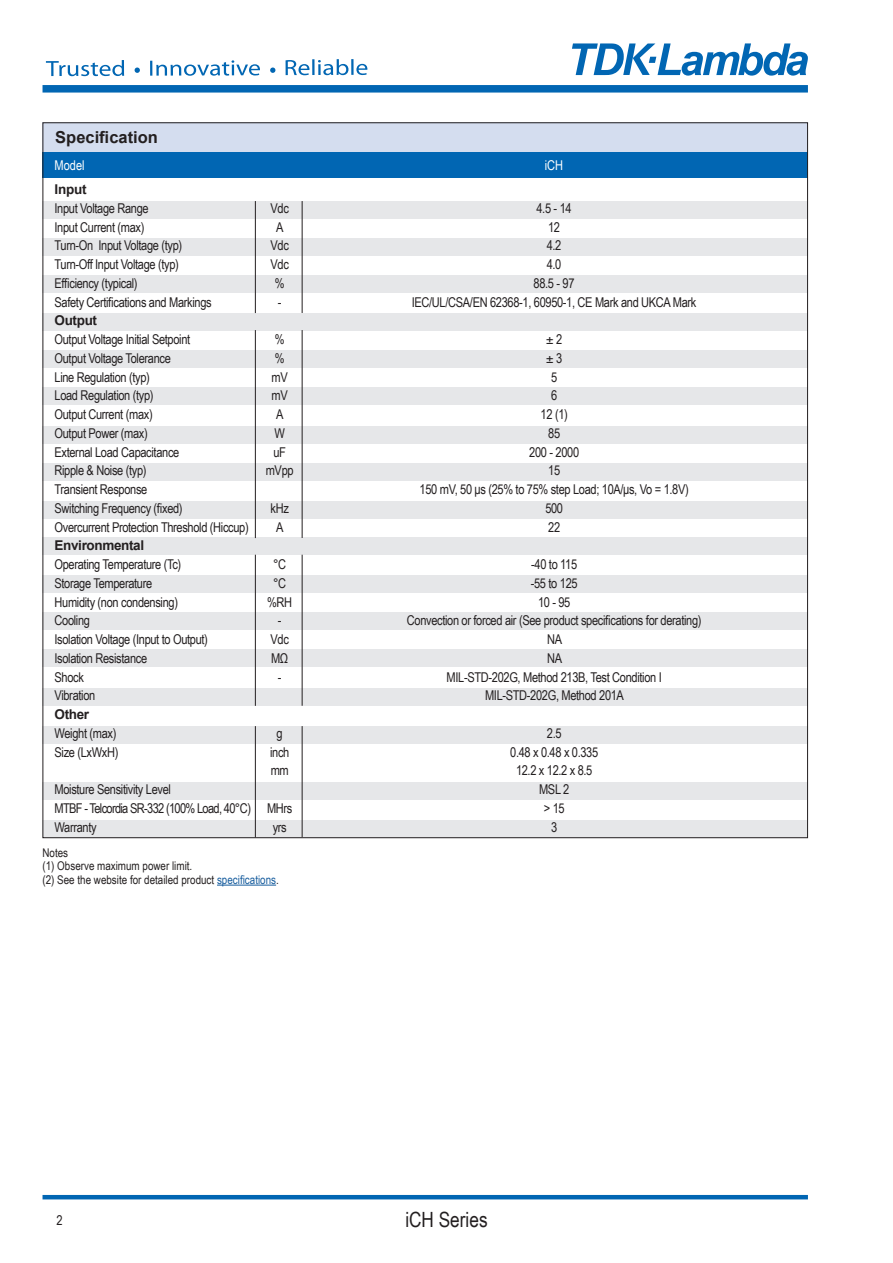
<style>
.page{position:relative;width:893px;height:1263px;background:#fff}
.page>*{position:absolute;margin:0;border:0;box-sizing:border-box;transform-origin:0 0}
.t1{font:21px "Arial Narrow";color:#231f20}
.t2{font:700 16.5px "Arial";color:#231f20}
.t3{font:13.5px/18.8px "Arial Narrow";letter-spacing:-.025em;color:#231f20}
.t4{font:13.5px "Arial Narrow";letter-spacing:-.05em;color:#231f20}
.t5{font:13.5px "Arial Narrow";color:#fff}
.t6{font:700 13.5px "Arial";letter-spacing:-.025em;color:#231f20}
.t7{font:12px "Arial Narrow";color:#231f20}
.s1{font-family:"Arial";font-weight:700}
.s2{color:#175d9e}
</style>
<div class="page">
<hr style="left:43px;top:1195px;width:765px;height:4px;background:#0166b3">
<div style="left:43px;top:85px;width:765px;height:8px;background:#0166b3"></div>
<svg style="left:572px;top:43px;width:236px;height:33px"></svg>
<hr style="left:217px;top:885px;width:59px;height:1px;background:#175d9e">
<div style="left:43px;top:122px;width:765px;height:30px;background:#d4ddef"></div>
<div style="left:43px;top:152px;width:765px;height:26px;background:#0166b3"></div>
<div style="left:43px;top:201px;width:765px;height:17px;background:#e6e7e9"></div>
<div style="left:43px;top:502px;width:765px;height:17px;background:#e6e7e9"></div>
<div style="left:43px;top:238px;width:765px;height:17px;background:#e6e7e9"></div>
<div style="left:43px;top:276px;width:765px;height:17px;background:#e6e7e9"></div>
<div style="left:43px;top:313px;width:765px;height:17px;background:#e6e7e9"></div>
<div style="left:43px;top:538px;width:765px;height:17px;background:#e6e7e9"></div>
<div style="left:43px;top:689px;width:765px;height:17px;background:#e6e7e9"></div>
<div style="left:43px;top:350px;width:765px;height:17px;background:#e6e7e9"></div>
<div style="left:43px;top:575px;width:765px;height:17px;background:#e6e7e9"></div>
<div style="left:43px;top:726px;width:765px;height:17px;background:#e6e7e9"></div>
<div style="left:43px;top:388px;width:765px;height:17px;background:#e6e7e9"></div>
<div style="left:43px;top:612px;width:765px;height:17px;background:#e6e7e9"></div>
<div style="left:43px;top:782px;width:765px;height:17px;background:#e6e7e9"></div>
<div style="left:43px;top:649px;width:765px;height:17px;background:#e6e7e9"></div>
<div style="left:43px;top:820px;width:765px;height:17px;background:#e6e7e9"></div>
<div style="left:43px;top:426px;width:765px;height:17px;background:#e6e7e9"></div>
<div style="left:43px;top:463px;width:765px;height:17px;background:#e6e7e9"></div>
<hr style="left:302px;top:201px;width:1px;height:112px;background:#231f20">
<hr style="left:302px;top:330px;width:1px;height:208px;background:#231f20">
<hr style="left:302px;top:555px;width:1px;height:151px;background:#231f20">
<hr style="left:302px;top:726px;width:1px;height:111px;background:#231f20">
<hr style="left:255px;top:201px;width:1px;height:112px;background:#231f20">
<hr style="left:255px;top:330px;width:1px;height:208px;background:#231f20">
<hr style="left:255px;top:555px;width:1px;height:151px;background:#231f20">
<hr style="left:255px;top:726px;width:1px;height:111px;background:#231f20">
<svg style="left:46px;top:60px;width:78px;height:16px"></svg>
<svg style="left:150px;top:60px;width:110px;height:16px"></svg>
<svg style="left:286px;top:60px;width:23px;height:15px"></svg>
<hr style="left:312px;top:59px;width:3px;height:16px;background:#0166b3">
<svg style="left:318px;top:59px;width:30px;height:16px"></svg>
<hr style="left:351px;top:59px;width:3px;height:16px;background:#0166b3">
<svg style="left:356px;top:64px;width:11px;height:11px"></svg>
<svg style="left:135px;top:68px;width:5px;height:5px"></svg>
<svg style="left:270px;top:68px;width:5px;height:5px"></svg>
<p class="t2" style="left:55px;top:125px;width:104px">Specification</p>
<p class="t5" style="left:55px;top:155px;width:32px">Model</p>
<p class="t5" style="left:545px;top:155px;width:20px">iCH</p>
<p class="t6" style="left:55px;top:180px;width:33px">Input</p>
<p class="t3" style="left:55px;top:198px;width:96px">Input Voltage Range</p>
<p class="t3" style="left:270px;top:198px;width:20px">Vdc</p>
<p class="t3" style="left:536px;top:198px;width:37px">4.5 - 14</p>
<p class="t3" style="left:55px;top:217px;width:91px">Input Current (max)</p>
<p class="t3" style="left:276px;top:217px;width:9px">A</p>
<p class="t3" style="left:548px;top:217px;width:13px">12</p>
<p class="t3" style="left:55px;top:236px;width:129px">Turn-On Input Voltage (typ)</p>
<p class="t3" style="left:270px;top:236px;width:20px">Vdc</p>
<p class="t3" style="left:547px;top:236px;width:16px">4.2</p>
<p class="t3" style="left:55px;top:254px;width:126px">Turn-Off Input Voltage (typ)</p>
<p class="t3" style="left:270px;top:254px;width:20px">Vdc</p>
<p class="t3" style="left:547px;top:254px;width:16px">4.0</p>
<p class="t3" style="left:55px;top:273px;width:85px">Efficiency (typical)</p>
<p class="t3" style="left:275px;top:273px;width:11px">%</p>
<p class="t3" style="left:534px;top:273px;width:42px">88.5 - 97</p>
<p class="t3" style="left:55px;top:292px;width:159px">Safety Certifications and Markings</p>
<p class="t3" style="left:278px;top:292px;width:5px">-</p>
<p class="t3" style="left:412px;top:292px;width:286px">IEC/UL/CSA/EN 62368-1, 60950-1, CE Mark and UKCA Mark</p>
<p class="t3" style="left:55px;top:311px;width:137px"><span class="s1">Output<br></span>Output Voltage Initial Setpoint</p>
<p class="t3" style="left:275px;top:329px;width:11px">%</p>
<p class="t3" style="left:546px;top:329px;width:17px">± 2</p>
<p class="t3" style="left:55px;top:348px;width:118px">Output Voltage Tolerance</p>
<p class="t3" style="left:275px;top:348px;width:11px">%</p>
<p class="t3" style="left:546px;top:348px;width:17px">± 3</p>
<p class="t3" style="left:55px;top:367px;width:97px">Line Regulation (typ)</p>
<p class="t3" style="left:272px;top:367px;width:18px">mV</p>
<p class="t3" style="left:551px;top:367px;width:8px">5</p>
<p class="t3" style="left:55px;top:386px;width:101px">Load Regulation (typ)</p>
<p class="t3" style="left:272px;top:386px;width:18px">mV</p>
<p class="t3" style="left:551px;top:386px;width:8px">6</p>
<p class="t3" style="left:55px;top:404px;width:100px">Output Current (max)</p>
<p class="t3" style="left:276px;top:404px;width:9px">A</p>
<p class="t3" style="left:541px;top:404px;width:29px">12 (1)</p>
<p class="t3" style="left:55px;top:423px;width:95px">Output Power (max)</p>
<p class="t3" style="left:274px;top:423px;width:12px">W</p>
<p class="t3" style="left:548px;top:423px;width:13px">85</p>
<p class="t3" style="left:55px;top:442px;width:126px">External Load Capacitance</p>
<p class="t3" style="left:273px;top:442px;width:14px">uF</p>
<p class="t3" style="left:529px;top:442px;width:51px">200 - 2000</p>
<p class="t3" style="left:55px;top:461px;width:94px">Ripple &amp; Noise (typ)</p>
<p class="t3" style="left:266px;top:461px;width:29px">mVpp</p>
<p class="t3" style="left:548px;top:461px;width:13px">15</p>
<p class="t3" style="left:55px;top:479px;width:94px">Transient Response</p>
<p class="t3" style="left:420px;top:479px;width:271px">150 mV, 50 μs (25% to 75% step Load; 10A/μs, Vo = 1.8V)</p>
<p class="t3" style="left:55px;top:498px;width:130px">Switching Frequency (fixed)</p>
<p class="t3" style="left:270px;top:498px;width:20px">kHz</p>
<p class="t3" style="left:545px;top:498px;width:19px">500</p>
<p class="t3" style="left:55px;top:517px;width:196px">Overcurrent Protection Threshold (Hiccup)</p>
<p class="t3" style="left:276px;top:517px;width:9px">A</p>
<p class="t3" style="left:548px;top:517px;width:13px">22</p>
<p class="t3" style="left:55px;top:536px;width:128px"><span class="s1">Environmental<br></span>Operating Temperature (Tc)</p>
<p class="t3" style="left:273px;top:554px;width:15px">°C</p>
<p class="t3" style="left:531px;top:554px;width:48px">-40 to 115</p>
<p class="t3" style="left:55px;top:573px;width:99px">Storage Temperature</p>
<p class="t3" style="left:273px;top:573px;width:15px">°C</p>
<p class="t3" style="left:531px;top:573px;width:48px">-55 to 125</p>
<p class="t3" style="left:55px;top:592px;width:125px">Humidity (non condensing)</p>
<p class="t3" style="left:267px;top:592px;width:27px">%RH</p>
<p class="t3" style="left:538px;top:592px;width:34px">10 - 95</p>
<p class="t3" style="left:55px;top:611px;width:37px">Cooling</p>
<p class="t3" style="left:278px;top:611px;width:5px">-</p>
<p class="t3" style="left:407px;top:611px;width:296px">Convection or forced air (See product specifications for derating)</p>
<p class="t3" style="left:55px;top:629px;width:155px">Isolation Voltage (Input to Output)</p>
<p class="t3" style="left:270px;top:629px;width:20px">Vdc</p>
<p class="t3" style="left:547px;top:629px;width:17px">NA</p>
<p class="t3" style="left:55px;top:648px;width:94px">Isolation Resistance</p>
<p class="t3" style="left:271px;top:648px;width:19px">MΩ</p>
<p class="t3" style="left:547px;top:648px;width:17px">NA</p>
<p class="t3" style="left:55px;top:667px;width:31px">Shock</p>
<p class="t3" style="left:278px;top:667px;width:5px">-</p>
<p class="t3" style="left:447px;top:667px;width:217px">MIL-STD-202G, Method 213B, Test Condition I</p>
<p class="t3" style="left:55px;top:686px;width:42px">Vibration</p>
<p class="t3" style="left:485px;top:686px;width:140px">MIL-STD-202G, Method 201A</p>
<p class="t3" style="left:55px;top:704px;width:63px"><span class="s1">Other<br></span>Weight (max)</p>
<p class="t3" style="left:277px;top:723px;width:8px">g</p>
<p class="t3" style="left:547px;top:723px;width:16px">2.5</p>
<p class="t3" style="left:55px;top:742px;width:65px">Size (LxWxH)</p>
<p class="t3" style="left:270px;top:742px;width:21px">inch</p>
<p class="t3" style="left:510px;top:742px;width:90px">0.48 x 0.48 x 0.335</p>
<p class="t3" style="left:271px;top:761px;width:20px">mm</p>
<p class="t3" style="left:516px;top:761px;width:78px">12.2 x 12.2 x 8.5</p>
<p class="t3" style="left:55px;top:779px;width:118px">Moisture Sensitivity Level</p>
<p class="t3" style="left:539px;top:779px;width:32px">MSL 2</p>
<p class="t4" style="left:55px;top:798px;width:239px">MTBF - Telcordia SR-332 (100% Load, 40°C) MHrs</p>
<p class="t3" style="left:544px;top:798px;width:22px">&gt; 15</p>
<p class="t3" style="left:55px;top:817px;width:44px">Warranty</p>
<p class="t3" style="left:273px;top:817px;width:16px">yrs</p>
<p class="t3" style="left:551px;top:817px;width:8px">3</p>
<p class="t7" style="left:43px;top:844px;width:27px">Notes</p>
<p class="t7" style="left:43px;top:857px;width:151px">(1) Observe maximum power limit.</p>
<p class="t7" style="left:43px;top:871px;width:238px">(2) See the website for detailed product <span class="s2">specifications</span>.</p>
<p class="t3" style="left:56px;top:1210px;width:8px">2</p>
<p class="t1" style="left:405px;top:1204px;width:84px">iCH Series</p>
</div>
